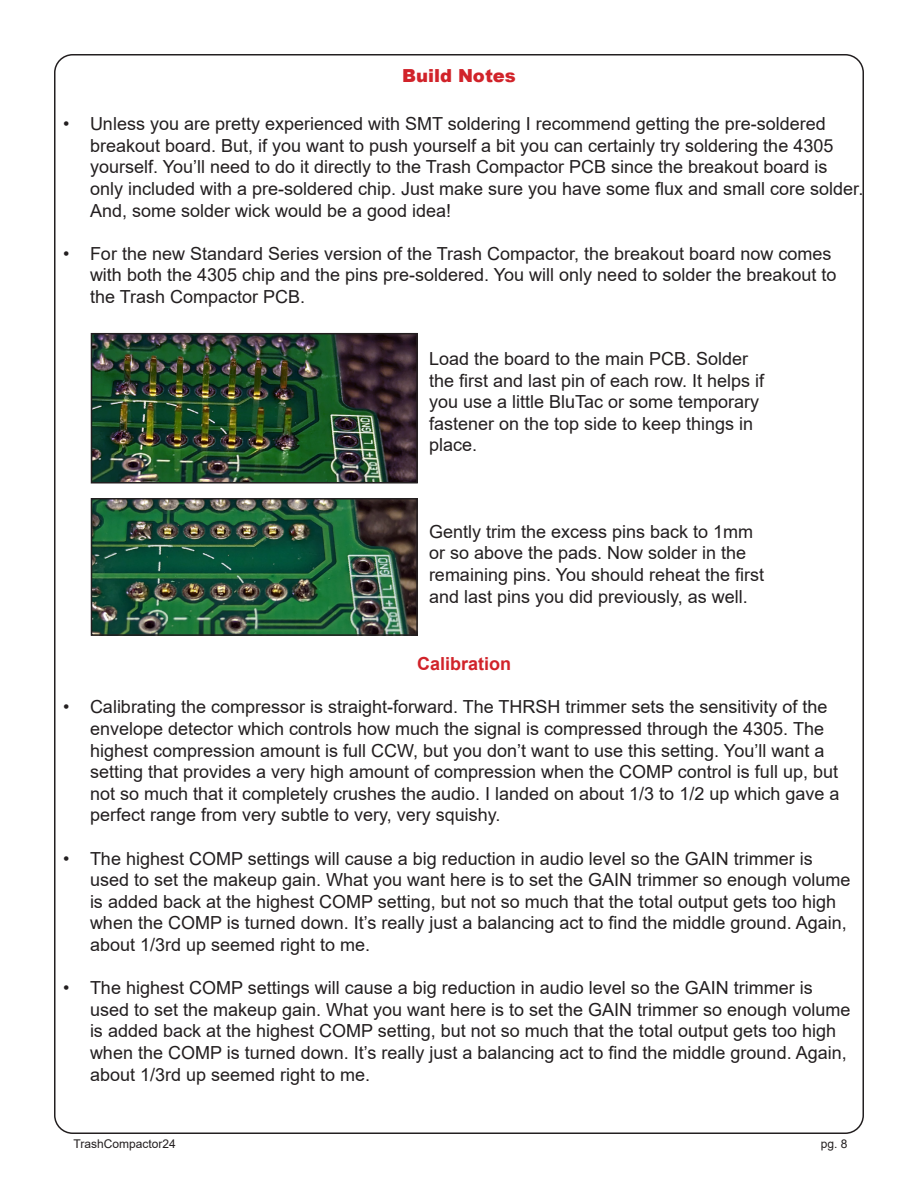
<style>
.page{position:relative;width:918px;height:1188px;background:#fff}
.page>*{position:absolute;margin:0;border:0;box-sizing:border-box;transform-origin:0 0}
.t1{font:18px/21.6px "Arial";color:#231f20}
.t2{font:700 18px "Arial";color:#d1232a}
.t3{font:900 18px "Arial";color:#d1232a}
.t4{font:12px "Arial";color:#231f20}
</style>
<div class="page">
<img style="left:94px;top:336px;width:321px;height:145px">
<div style="left:91px;top:333px;width:327px;height:151px;border:2px solid #231f20"></div>
<img style="left:94px;top:501px;width:321px;height:132px">
<div style="left:91px;top:498px;width:327px;height:138px;border:2px solid #231f20"></div>
<p class="t3" style="left:402px;top:62px;width:115px">Build Notes</p>
<p class="t1" style="left:90px;top:113px;width:775px;text-indent:-27px">• Unless you are pretty experienced with SMT soldering I recommend getting the pre-soldered breakout board. But, if you want to push yourself a bit you can certainly try soldering the 4305 yourself. You’ll need to do it directly to the Trash Compactor PCB since the breakout board is only included with a pre-soldered chip. Just make sure you have some flux and small core solder.<br>And, some solder wick would be a good idea!</p>
<p class="t1" style="left:90px;top:243px;width:748px;text-indent:-27px">• For the new Standard Series version of the Trash Compactor, the breakout board now comes with both the 4305 chip and the pins pre-soldered. You will only need to solder the breakout to the Trash Compactor PCB.</p>
<p class="t1" style="left:429px;top:348px;width:337px">Load the board to the main PCB. Solder the first and last pin of each row. It helps if you use a little BluTac or some temporary fastener on the top side to keep things in place.</p>
<p class="t1" style="left:429px;top:521px;width:337px">Gently trim the excess pins back to 1mm or so above the pads. Now solder in the remaining pins. You should reheat the first and last pins you did previously, as well.</p>
<p class="t2" style="left:417px;top:651px;width:96px">Calibration</p>
<p class="t1" style="left:90px;top:696px;width:751px;text-indent:-27px">• Calibrating the compressor is straight-forward. The THRSH trimmer sets the sensitivity of the envelope detector which controls how much the signal is compressed through the 4305. The highest compression amount is full CCW, but you don’t want to use this setting. You’ll want a setting that provides a very high amount of compression when the COMP control is full up, but not so much that it completely crushes the audio. I landed on about 1/3 to 1/2 up which gave a perfect range from very subtle to very, very squishy.</p>
<p class="t1" style="left:90px;top:847px;width:762px;text-indent:-27px">• The highest COMP settings will cause a big reduction in audio level so the GAIN trimmer is used to set the makeup gain. What you want here is to set the GAIN trimmer so enough volume is added back at the highest COMP setting, but not so much that the total output gets too high when the COMP is turned down. It’s really just a balancing act to find the middle ground. Again, about 1/3rd up seemed right to me.</p>
<p class="t1" style="left:90px;top:977px;width:762px;text-indent:-27px">• The highest COMP settings will cause a big reduction in audio level so the GAIN trimmer is used to set the makeup gain. What you want here is to set the GAIN trimmer so enough volume is added back at the highest COMP setting, but not so much that the total output gets too high when the COMP is turned down. It’s really just a balancing act to find the middle ground. Again, about 1/3rd up seemed right to me.</p>
<p class="t4" style="left:74px;top:1136px;width:104px">TrashCompactor24</p>
<p class="t4" style="left:821px;top:1136px;width:28px">pg. 8</p>
</div>
